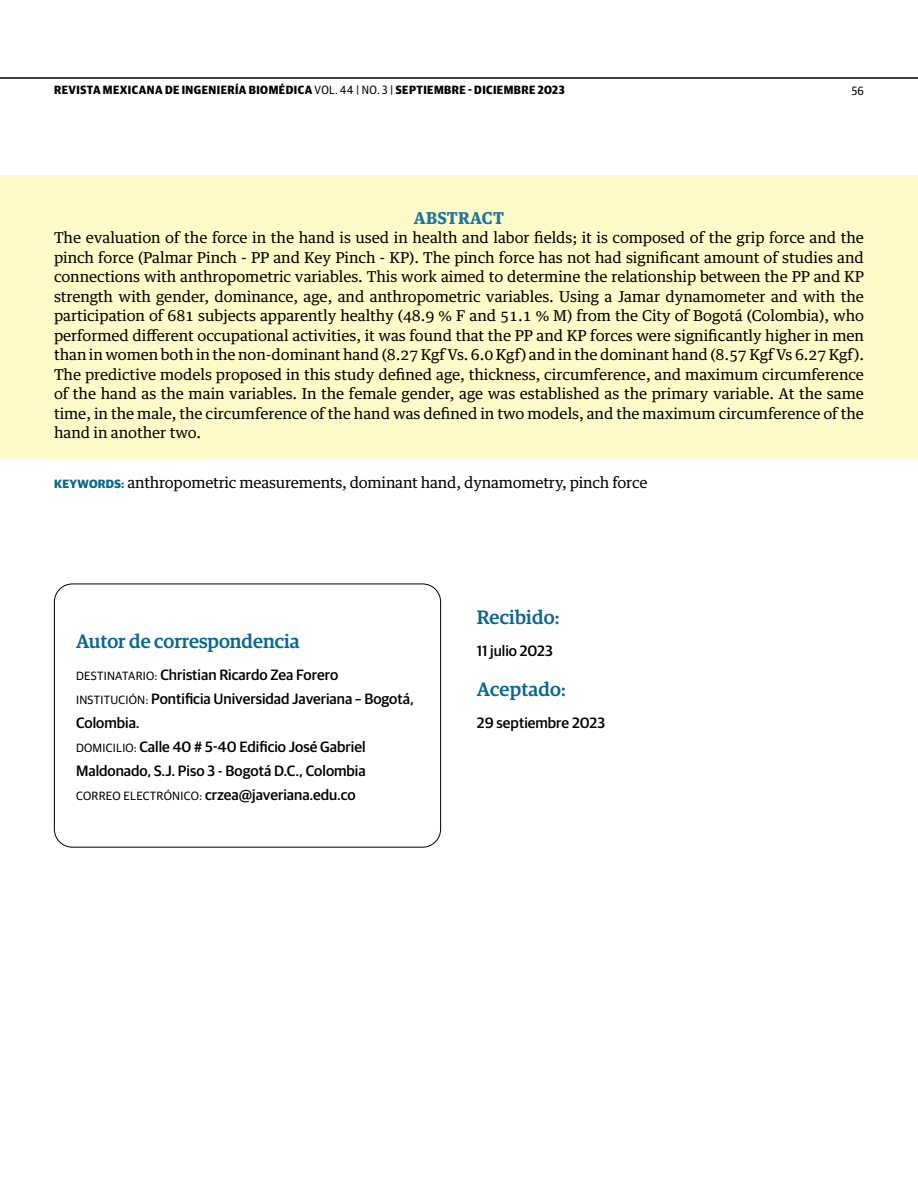
<style>
.page{position:relative;width:918px;height:1188px;background:#fff}
.page>*{position:absolute;margin:0;border:0;box-sizing:border-box;transform-origin:0 0}
.t1{font:500 19.5px "Guardian Egyp";color:#0a668b}
.t2{font:700 16.5px "Guardian Egyptian Text";letter-spacing:.015em;color:#1f74a0}
.t3{font:15px/19.5px "Guardian Egyptian Text";letter-spacing:-.015em;color:#000;text-align:justify}
.t4{font:500 15px/24px "Guardian Sans";color:#000}
.t5{font:700 12px "Guardian Sans Narrow";letter-spacing:.04em;color:#000}
.t6{font:12px "Guardian Sans Narrow";color:#000}
.s1{font-weight:400}
.s2{font-family:"Guardian Sans";font-weight:700;font-size:12px;color:#0a668b}
.s3{font-weight:400;font-size:12px}
</style>
<div class="page">
<hr style="left:0;top:77px;width:918px;height:2px;background:#000">
<div style="left:54px;top:584px;width:387px;height:264px;border:1px solid #000;border-radius:18px"></div>
<div style="left:0;top:176px;width:918px;height:283px;background:#fffac7"></div>
<p class="t5" style="left:54px;top:81px;width:512px">REVISTA MEXICANA DE INGENIERÍA BIOMÉDICA <span class="s1">VOL. 44 | NO. 3 |</span> SEPTIEMBRE - DICIEMBRE 2O23</p>
<p class="t6" style="left:852px;top:82px;width:14px">56</p>
<p class="t2" style="left:414px;top:204px;width:92px">ABSTRACT</p>
<p class="t3" style="left:54px;top:226px;width:812px">The evaluation of the force in the hand is used in health and labor fields; it is composed of the grip force and the pinch force (Palmar Pinch - PP and Key Pinch - KP). The pinch force has not had significant amount of studies and connections with anthropometric variables. This work aimed to determine the relationship between the PP and KP strength with gender, dominance, age, and anthropometric variables. Using a Jamar dynamometer and with the participation of 681 subjects apparently healthy (48.9 % F and 51.1 % M) from the City of Bogotá (Colombia), who performed different occupational activities, it was found that the PP and KP forces were significantly higher in men than in women both in the non-dominant hand (8.27 Kgf Vs. 6.0 Kgf) and in the dominant hand (8.57 Kgf Vs 6.27 Kgf).<br>The predictive models proposed in this study defined age, thickness, circumference, and maximum circumference of the hand as the main variables. In the female gender, age was established as the primary variable. At the same time, in the male, the circumference of the hand was defined in two models, and the maximum circumference of the hand in another two.</p>
<p class="t3" style="left:54px;top:471px;width:595px"><span class="s2">KEYWORDS:</span> anthropometric measurements, dominant hand, dynamometry, pinch force</p>
<h1 class="t1" style="left:76px;top:627px;width:225px">Autor de correspondencia</h1>
<p class="t4" style="left:76px;top:661px;width:339px"><span class="s3">DESTINATARIO:</span> Christian Ricardo Zea Forero <span class="s3">INSTITUCIÓN:</span> Pontificia Universidad Javeriana – Bogotá, Colombia.<br><span class="s3">DOMICILIO:</span> Calle 40 # 5-40 Edificio José Gabriel Maldonado, S.J. Piso 3 - Bogotá D.C., Colombia <span class="s3">CORREO ELECTRÓNICO:</span> crzea@javeriana.edu.co</p>
<h1 class="t1" style="left:477px;top:603px;width:84px">Recibido:</h1>
<p class="t4" style="left:477px;top:637px;width:77px">11 julio 2023</p>
<h1 class="t1" style="left:477px;top:675px;width:90px">Aceptado:</h1>
<p class="t4" style="left:477px;top:709px;width:130px">29 septiembre 2023</p>
</div>
